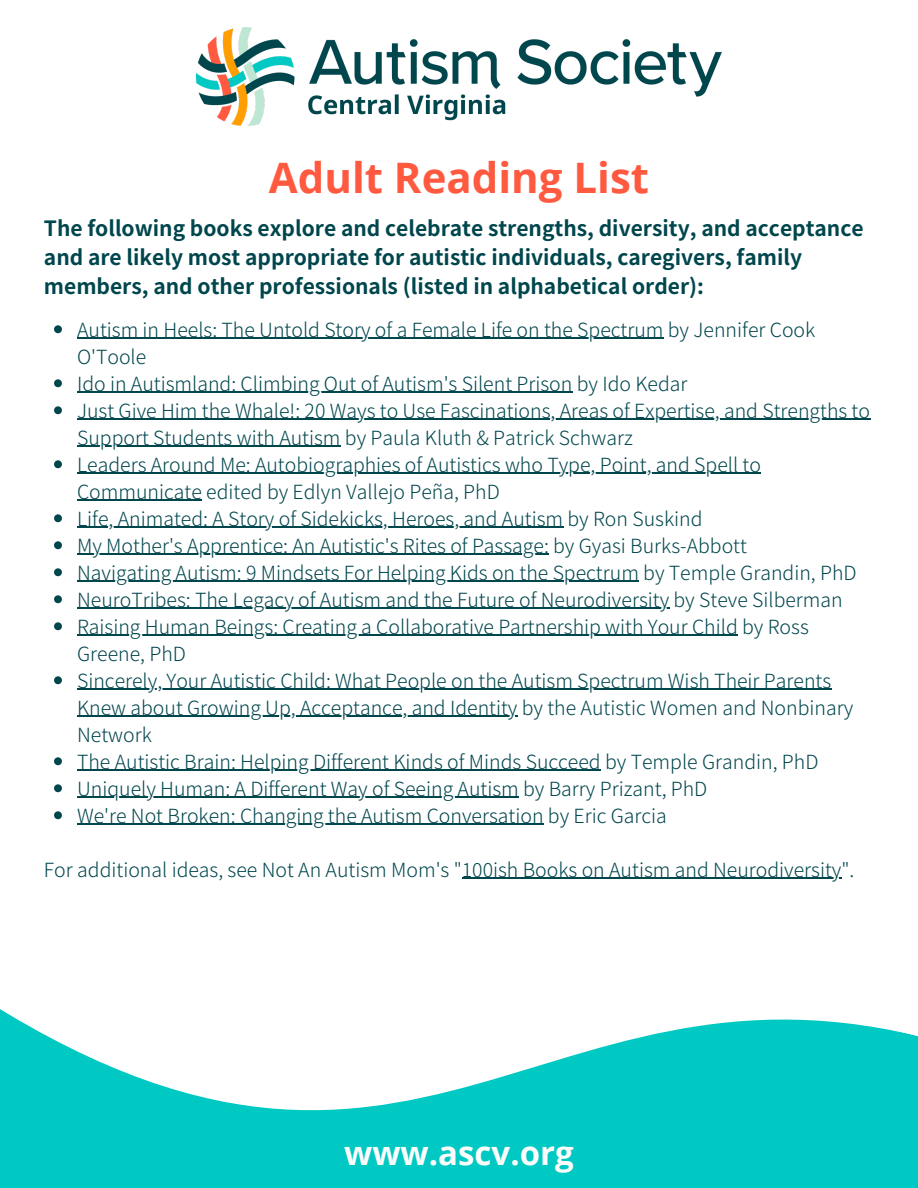
<style>
.page{position:relative;width:918px;height:1188px;background:#fff}
.page>*{position:absolute;margin:0;border:0;box-sizing:border-box;transform-origin:0 0}
.t1{font:700 42px "Open Sans";color:#ff5a3f}
.t2{font:700 33px "Open Sans";color:#fcfcfb}
.t3{font:700 21px/29.2px "Noto Sans JP";color:#00464d}
.t4{font:300 19.5px/27px "Noto Sans JP";color:#00464d}
</style>
<div class="page">
<svg style="left:54px;top:325px;width:8px;height:8px"></svg>
<hr style="left:77px;top:338px;width:587px;height:1px;background:#00464d">
<svg style="left:54px;top:379px;width:8px;height:8px"></svg>
<hr style="left:77px;top:392px;width:495px;height:1px;background:#00464d">
<svg style="left:54px;top:406px;width:8px;height:8px"></svg>
<hr style="left:77px;top:419px;width:793px;height:1px;background:#00464d">
<hr style="left:77px;top:446px;width:264px;height:1px;background:#00464d">
<svg style="left:54px;top:460px;width:8px;height:8px"></svg>
<hr style="left:77px;top:473px;width:684px;height:1px;background:#00464d">
<hr style="left:77px;top:500px;width:125px;height:1px;background:#00464d">
<svg style="left:54px;top:514px;width:8px;height:8px"></svg>
<hr style="left:77px;top:527px;width:486px;height:1px;background:#00464d">
<svg style="left:54px;top:541px;width:8px;height:8px"></svg>
<hr style="left:77px;top:554px;width:472px;height:1px;background:#00464d">
<svg style="left:54px;top:568px;width:8px;height:8px"></svg>
<hr style="left:77px;top:581px;width:562px;height:1px;background:#00464d">
<svg style="left:54px;top:595px;width:8px;height:8px"></svg>
<hr style="left:77px;top:608px;width:592px;height:1px;background:#00464d">
<svg style="left:54px;top:622px;width:8px;height:8px"></svg>
<hr style="left:77px;top:635px;width:661px;height:1px;background:#00464d">
<svg style="left:54px;top:676px;width:8px;height:8px"></svg>
<hr style="left:77px;top:689px;width:754px;height:1px;background:#00464d">
<hr style="left:77px;top:716px;width:441px;height:1px;background:#00464d">
<svg style="left:54px;top:757px;width:8px;height:8px"></svg>
<hr style="left:77px;top:770px;width:524px;height:1px;background:#00464d">
<svg style="left:54px;top:784px;width:8px;height:8px"></svg>
<hr style="left:77px;top:797px;width:442px;height:1px;background:#00464d">
<img style="left:197px;top:28px;width:524px;height:98px">
<svg style="left:0;top:813px;width:918px;height:375px"></svg>
<p class="t1" style="left:269px;top:149px;width:382px">Adult Reading List</p>
<p class="t3" style="left:44px;top:212px;width:821px">The following books explore and celebrate strengths, diversity, and acceptance and are likely most appropriate for autistic individuals, caregivers, family members, and other professionals (listed in alphabetical order):</p>
<p class="t4" style="left:77px;top:315px;width:740px">Autism in Heels: The Untold Story of a Female Life on the Spectrum by Jennifer Cook<br>O'Toole</p>
<p class="t4" style="left:77px;top:369px;width:612px">Ido in Autismland: Climbing Out of Autism's Silent Prison by Ido Kedar</p>
<p class="t4" style="left:77px;top:396px;width:795px">Just Give Him the Whale!: 20 Ways to Use Fascinations, Areas of Expertise, and Strengths to<br>Support Students with Autism by Paula Kluth &amp; Patrick Schwarz</p>
<p class="t4" style="left:77px;top:450px;width:685px">Leaders Around Me: Autobiographies of Autistics who Type, Point, and Spell to<br>Communicate edited by Edlyn Vallejo Peña, PhD</p>
<p class="t4" style="left:77px;top:504px;width:627px">Life, Animated: A Story of Sidekicks, Heroes, and Autism by Ron Suskind</p>
<p class="t4" style="left:77px;top:531px;width:671px">My Mother's Apprentice: An Autistic's Rites of Passage: by Gyasi Burks-Abbott</p>
<p class="t4" style="left:77px;top:558px;width:781px">Navigating Autism: 9 Mindsets For Helping Kids on the Spectrum by Temple Grandin, PhD</p>
<p class="t4" style="left:77px;top:585px;width:767px">NeuroTribes: The Legacy of Autism and the Future of Neurodiversity by Steve Silberman</p>
<p class="t4" style="left:77px;top:612px;width:733px">Raising Human Beings: Creating a Collaborative Partnership with Your Child by Ross<br>Greene, PhD</p>
<p class="t4" style="left:77px;top:666px;width:778px">Sincerely, Your Autistic Child: What People on the Autism Spectrum Wish Their Parents<br>Knew about Growing Up, Acceptance, and Identity by the Autistic Women and Nonbinary<br>Network</p>
<p class="t4" style="left:77px;top:747px;width:743px">The Autistic Brain: Helping Different Kinds of Minds Succeed by Temple Grandin, PhD</p>
<p class="t4" style="left:77px;top:774px;width:632px">Uniquely Human: A Different Way of Seeing Autism by Barry Prizant, PhD</p>
<p class="t4" style="left:77px;top:801px;width:591px">We're Not Broken: Changing the Autism Conversation by Eric Garcia</p>
<p class="t4" style="left:44px;top:855px;width:812px">For additional ideas, see Not An Autism Mom's "100ish Books on Autism and Neurodiversity".</p>
<p class="t2" style="left:344px;top:1130px;width:231px">www.ascv.org</p>
</div>
